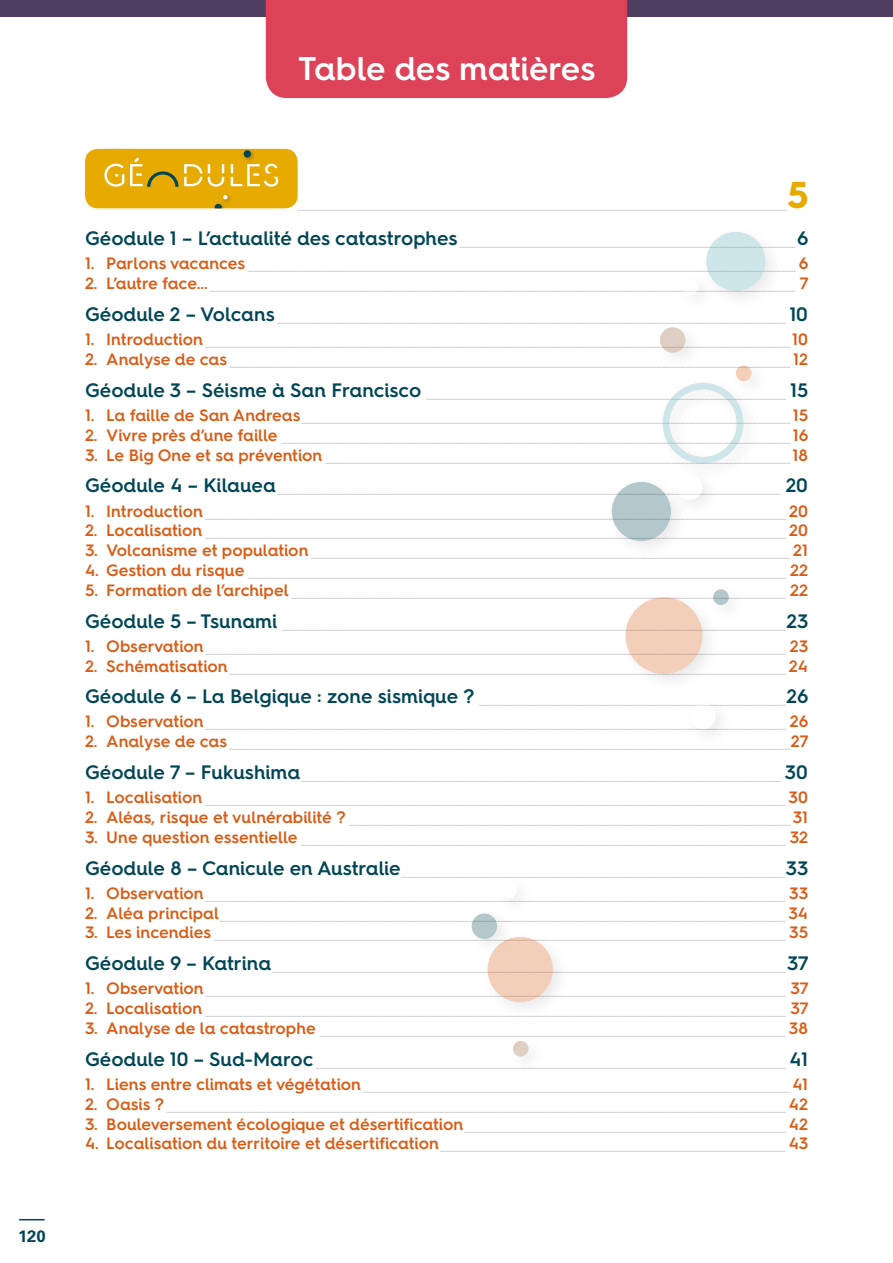
<style>
.page{position:relative;width:893px;height:1263px;background:#fff}
.page>*{position:absolute;margin:0;border:0;box-sizing:border-box;transform-origin:0 0}
.t1{font:700 37.5px "Hurme Geometric Sans 4";color:#e7aa00}
.t2{font:600 33px "Hurme Geometric Sans 4";letter-spacing:-.005em;color:#fff}
.t3{font:700 16.5px "Univers LT Std";color:#004656}
.t4{font:15px/32px "Hurme Geometric Sans 4";color:#d0d1d2}
.s1{font-weight:600;font-size:19.5px;color:#004656}
.s2{font-weight:600;font-size:16.5px;color:#da5c15}
</style>
<div class="page">
<div style="left:0;top:0;width:892px;height:17px;background:#503e62"></div>
<svg style="left:19px;top:1219px;width:26px;height:1px"></svg>
<div style="left:266px;top:0;width:361px;height:98px;background:#de4258"></div>
<div style="left:298px;top:54px;width:297px;height:35px;background:#de4258"></div>
<svg style="left:85px;top:149px;width:213px;height:60px;background:#e5af17"></svg>
<div style="left:618px;top:589px;width:104px;height:105px;background:#000;opacity:.3"></div>
<div style="left:626px;top:597px;width:76px;height:77px;background:#f3ceb9;border-radius:50%"></div>
<div style="left:698px;top:224px;width:87px;height:87px;background:#000;opacity:.3"></div>
<div style="left:706px;top:232px;width:59px;height:59px;background:#cee5e9;border-radius:50%"></div>
<div style="left:604px;top:474px;width:87px;height:87px;background:#000;opacity:.3"></div>
<div style="left:612px;top:482px;width:59px;height:59px;background:#b3c7cc;border-radius:50%"></div>
<div style="left:660px;top:327px;width:25px;height:26px;background:#decec3;border-radius:50%"></div>
<svg style="left:736px;top:365px;width:15px;height:16px"></svg>
<div style="left:675px;top:272px;width:43px;height:43px;background:#fefefe"></div>
<div style="left:655px;top:375px;width:108px;height:109px;background:#000;opacity:.3"></div>
<div style="left:663px;top:383px;width:80px;height:81px;border:7px solid #5cabb7;border-radius:50%"></div>
<div style="left:669px;top:467px;width:53px;height:53px;background:#fbfbfb"></div>
<div style="left:677px;top:474px;width:25px;height:26px;background:#fff;border-radius:50%"></div>
<div style="left:706px;top:582px;width:42px;height:43px;background:#fefefe"></div>
<svg style="left:713px;top:589px;width:16px;height:16px"></svg>
<div style="left:472px;top:913px;width:25px;height:26px;background:#b3c7cc;border-radius:50%"></div>
<div style="left:480px;top:929px;width:93px;height:93px;background:#000;opacity:.3"></div>
<div style="left:487px;top:937px;width:66px;height:65px;background:#f3ceb9;border-radius:50%"></div>
<div style="left:513px;top:1041px;width:15px;height:15px;background:#decec3;border-radius:50%"></div>
<h2 class="t2" style="left:298px;top:46px;width:299px">Table des matières</h2>
<p class="t3" style="left:18px;top:1226px;width:29px">120</p>
<h1 class="t1" style="left:788px;top:169px;width:22px">5</h1>
<p class="t4" style="left:298px;top:187px;width:491px">______________________________________________________________________________________________________</p>
<p class="t4" style="left:85px;top:224px;width:725px"><span class="s1">Géodule 1 – L’actualité des catastrophes</span>______________________________________________________________________<span class="s1">6</span></p>
<p class="t4" style="left:85px;top:248px;width:725px"><span class="s2">1. Parlons vacances</span> __________________________________________________________________________________________________________________ <span class="s2">6</span></p>
<p class="t4" style="left:85px;top:268px;width:725px"><span class="s2">2. L’autre face...</span>__________________________________________________________________________________________________________________________ <span class="s2">7<br></span><span class="s1">Géodule 2 – Volcans</span>__________________________________________________________________________________________________________ <span class="s1">10</span></p>
<p class="t4" style="left:85px;top:323px;width:724px"><span class="s2">1. Introduction</span>__________________________________________________________________________________________________________________________<span class="s2">10</span></p>
<p class="t4" style="left:85px;top:343px;width:725px"><span class="s2">2. Analyse de cas</span>_____________________________________________________________________________________________________________________ <span class="s2">12<br></span><span class="s1">Géodule 3 – Séisme à San Francisco</span> ___________________________________________________________________________ <span class="s1">15</span></p>
<p class="t4" style="left:85px;top:399px;width:725px"><span class="s2">1. La faille de San Andreas</span>______________________________________________________________________________________________________<span class="s2">15</span></p>
<p class="t4" style="left:85px;top:419px;width:725px"><span class="s2">2. Vivre près d’une faille</span> __________________________________________________________________________________________________________<span class="s2">16</span></p>
<p class="t4" style="left:85px;top:439px;width:724px"><span class="s2">3. Le Big One et sa prévention</span> _________________________________________________________________________________________________<span class="s2">18<br></span><span class="s1">Géodule 4 – Kilauea</span>_________________________________________________________________________________________________________ <span class="s1">20</span></p>
<p class="t4" style="left:85px;top:495px;width:724px"><span class="s2">1. Introduction</span>_________________________________________________________________________________________________________________________ <span class="s2">20</span></p>
<p class="t4" style="left:85px;top:515px;width:724px"><span class="s2">2. Localisation</span> _________________________________________________________________________________________________________________________ <span class="s2">20</span></p>
<p class="t4" style="left:85px;top:534px;width:724px"><span class="s2">3. Volcanisme et population</span>____________________________________________________________________________________________________ <span class="s2">21</span></p>
<p class="t4" style="left:85px;top:554px;width:724px"><span class="s2">4. Gestion du risque</span> ________________________________________________________________________________________________________________ <span class="s2">22</span></p>
<p class="t4" style="left:85px;top:574px;width:725px"><span class="s2">5. Formation de l’archipel</span> _______________________________________________________________________________________________________ <span class="s2">22<br></span><span class="s1">Géodule 5 – Tsunami</span> _________________________________________________________________________________________________________<span class="s1">23</span></p>
<p class="t4" style="left:85px;top:630px;width:725px"><span class="s2">1. Observation</span>_________________________________________________________________________________________________________________________ <span class="s2">23</span></p>
<p class="t4" style="left:85px;top:650px;width:725px"><span class="s2">2. Schématisation</span>____________________________________________________________________________________________________________________ <span class="s2">24<br></span><span class="s1">Géodule 6 – La Belgique : zone sismique ?</span> ________________________________________________________________<span class="s1">26</span></p>
<p class="t4" style="left:85px;top:706px;width:725px"><span class="s2">1. Observation</span>_________________________________________________________________________________________________________________________ <span class="s2">26</span></p>
<p class="t4" style="left:85px;top:725px;width:725px"><span class="s2">2. Analyse de cas</span>_____________________________________________________________________________________________________________________<span class="s2">27<br></span><span class="s1">Géodule 7 – Fukushima</span>____________________________________________________________________________________________________ <span class="s1">30</span></p>
<p class="t4" style="left:85px;top:781px;width:724px"><span class="s2">1. Localisation</span> _________________________________________________________________________________________________________________________ <span class="s2">30</span></p>
<p class="t4" style="left:85px;top:801px;width:724px"><span class="s2">2. Aléas, risque et vulnérabilité ?</span> ____________________________________________________________________________________________<span class="s2">31</span></p>
<p class="t4" style="left:85px;top:821px;width:725px"><span class="s2">3. Une question essentielle</span> _____________________________________________________________________________________________________ <span class="s2">32<br></span><span class="s1">Géodule 8 – Canicule en Australie</span>________________________________________________________________________________<span class="s1">33</span></p>
<p class="t4" style="left:85px;top:877px;width:725px"><span class="s2">1. Observation</span>_________________________________________________________________________________________________________________________ <span class="s2">33</span></p>
<p class="t4" style="left:85px;top:897px;width:724px"><span class="s2">2. Aléa principal</span>______________________________________________________________________________________________________________________ <span class="s2">34</span></p>
<p class="t4" style="left:85px;top:917px;width:725px"><span class="s2">3. Les incendies</span> _______________________________________________________________________________________________________________________ <span class="s2">35<br></span><span class="s1">Géodule 9 – Katrina</span>___________________________________________________________________________________________________________<span class="s1">37</span></p>
<p class="t4" style="left:85px;top:973px;width:725px"><span class="s2">1. Observation</span>_________________________________________________________________________________________________________________________ <span class="s2">37</span></p>
<p class="t4" style="left:85px;top:992px;width:725px"><span class="s2">2. Localisation</span> _________________________________________________________________________________________________________________________ <span class="s2">37</span></p>
<p class="t4" style="left:85px;top:1012px;width:724px"><span class="s2">3. Analyse de la catastrophe</span> _________________________________________________________________________________________________ <span class="s2">38<br></span><span class="s1">Géodule 10 – Sud-Maroc</span>__________________________________________________________________________________________________ <span class="s1">41</span></p>
<p class="t4" style="left:85px;top:1068px;width:724px"><span class="s2">1. Liens entre climats et végétation</span>_________________________________________________________________________________________<span class="s2">41</span></p>
<p class="t4" style="left:85px;top:1088px;width:724px"><span class="s2">2. Oasis ?</span> _________________________________________________________________________________________________________________________________ <span class="s2">42</span></p>
<p class="t4" style="left:85px;top:1108px;width:724px"><span class="s2">3. Bouleversement écologique et désertification</span>___________________________________________________________________ <span class="s2">42</span></p>
<p class="t4" style="left:85px;top:1128px;width:725px"><span class="s2">4. Localisation du territoire et désertification</span>________________________________________________________________________ <span class="s2">43</span></p>
</div>
